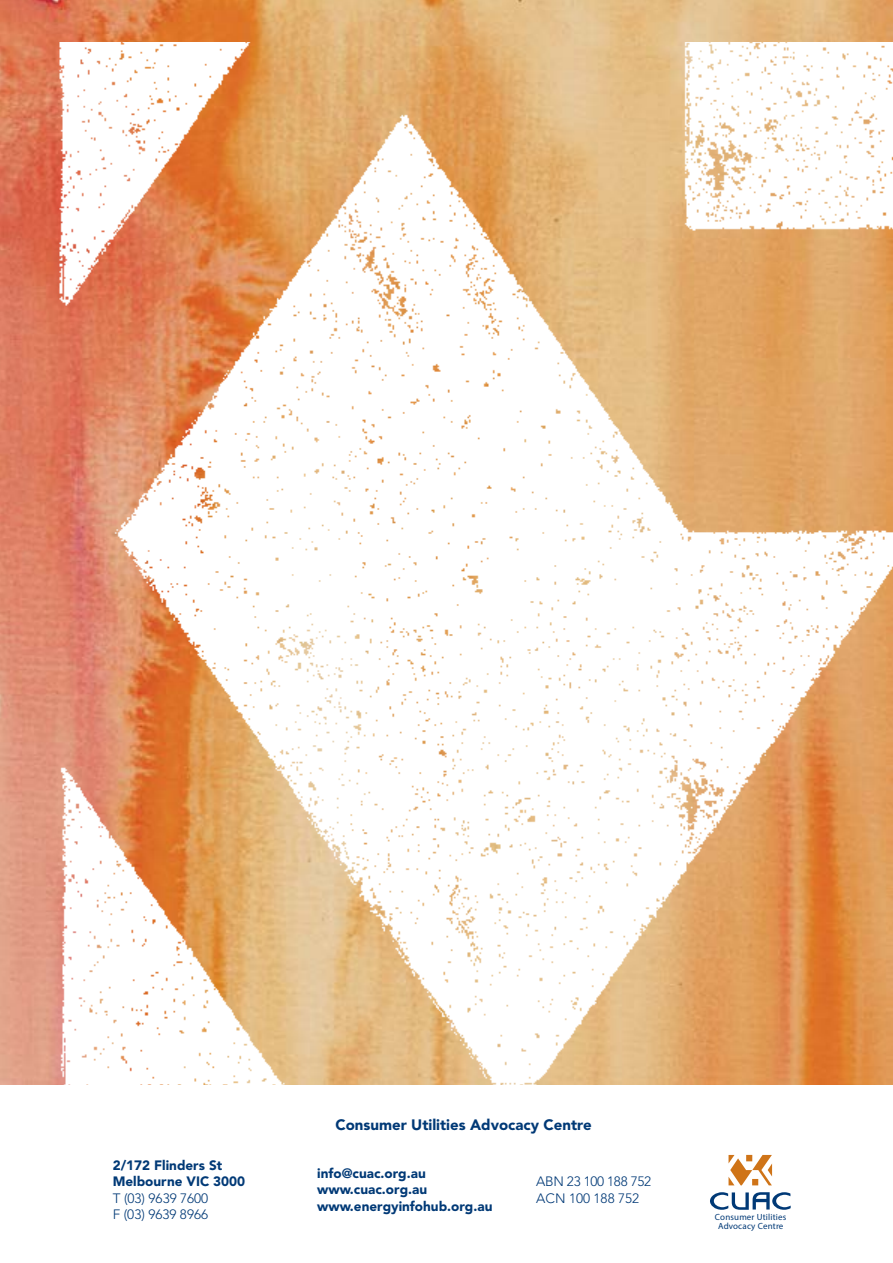
<style>
.page{position:relative;width:893px;height:1263px;background:#fff}
.page>*{position:absolute;margin:0;border:0;box-sizing:border-box;transform-origin:0 0}
.t1{font:900 15px "Avenir LT Std";color:#003976}
.t2{font:900 13.5px/16.2px "Avenir LT Std";color:#003976}
.t3{font:300 13.5px/16.2px "Avenir LT Std";color:#003976}
.t4{font:300 13.5px/16.2px "Avenir LT Std";letter-spacing:-.02em;color:#003976}
.t5{font:9px/9px "Gill Sans";letter-spacing:.02em;color:#003976;text-align:center}
</style>
<div class="page">
<img style="left:0;top:0;width:893px;height:1084px">
<svg style="left:710px;top:1192px;width:81px;height:18px"></svg>
<svg style="left:728px;top:1155px;width:44px;height:30px"></svg>
<img style="left:36px;top:43px;width:857px;height:1041px">
<p class="t2" style="left:113px;top:1157px;width:134px">2/172 Flinders St<br>Melbourne VIC 3000</p>
<p class="t3" style="left:113px;top:1190px;width:97px">T (03) 9639 7600<br>F (03) 9639 8966</p>
<p class="t1" style="left:335px;top:1115px;width:258px">Consumer Utilities Advocacy Centre</p>
<p class="t2" style="left:317px;top:1165px;width:177px">info@cuac.org.au www.cuac.org.au www.energyinfohub.org.au</p>
<p class="t4" style="left:536px;top:1173px;width:116px">ABN 23 100 188 752<br>ACN 100 188 752</p>
<p class="t5" style="left:715px;top:1213px;width:73px">Consumer Utilities<br>Advocacy Centre</p>
</div>
